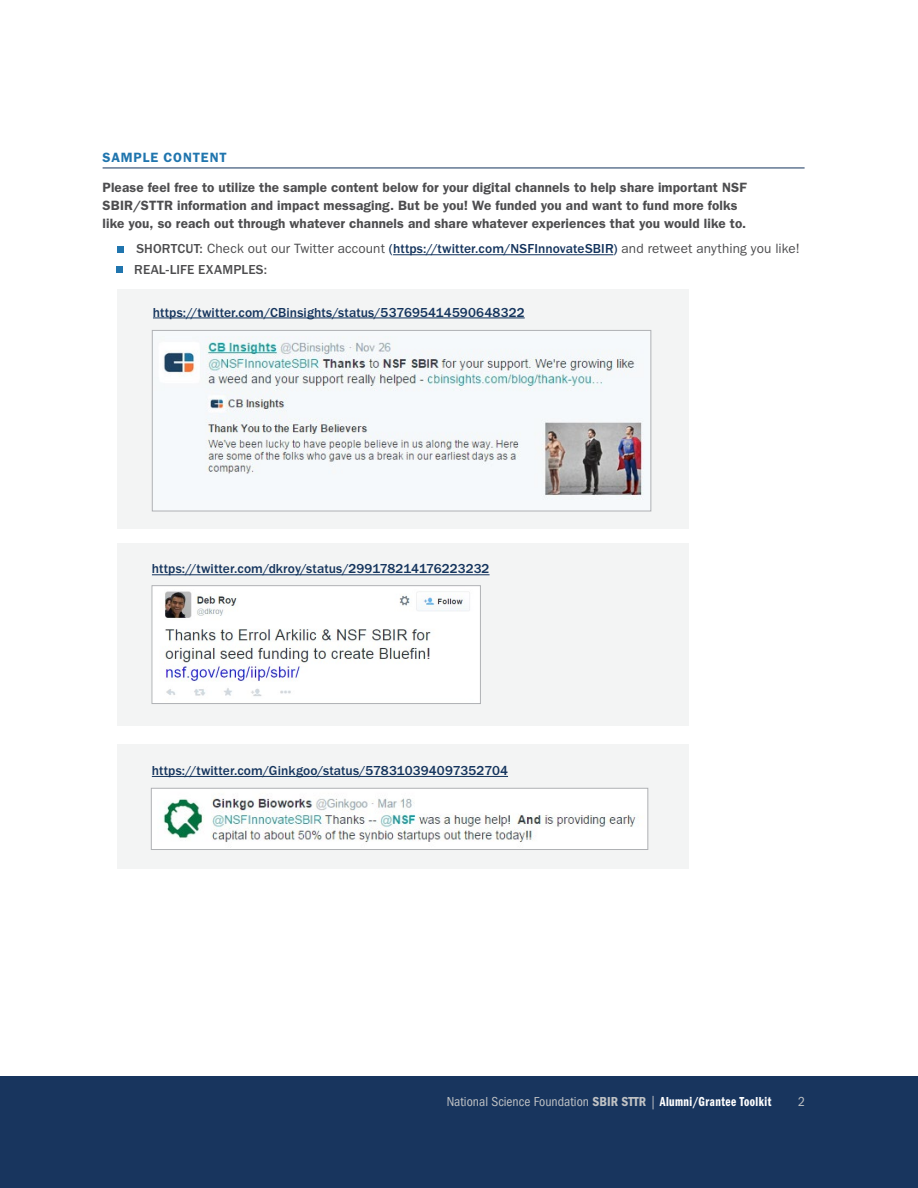
<style>
.page{position:relative;width:918px;height:1188px;background:#fff}
.page>*{position:absolute;margin:0;border:0;box-sizing:border-box;transform-origin:0 0}
.t1{font:600 13.5px/18px "ITC Franklin Gothic Std";letter-spacing:.01em;color:#4d4d4f}
.t2{font:500 13.5px "ITC Franklin Gothic Std";letter-spacing:.005em;color:#14345d}
.t3{font:13.5px "ITC Franklin Gothic Std";letter-spacing:.01em;color:#4d4d4f}
.t4{font:condensed 13.5px "ITC Franklin Gothic Std";color:#c0c2c4}
.t5{font:500 13.5px "ITC Franklin Gothic Std";letter-spacing:.01em;color:#4d4d4f}
.t6{font:600 13.5px "ITC Franklin Gothic Std";letter-spacing:.06em;color:#2075ae}
.s1{font-weight:500;color:#2075ae}
.s2{font-weight:500}
.s3{font-weight:500;color:#14345d}
.s4{color:#2075ae}
.s5{font-family:"ITC Franklin Gothic Std Dm Cd";font-stretch:normal}
.s6{font-family:"ITC Franklin Gothic Std Dm Cp";font-stretch:normal;color:#fff}
</style>
<div class="page">
<div style="left:0;top:1076px;width:918px;height:112px;background:#18355e"></div>
<div style="left:117px;top:744px;width:571px;height:124px;background:#f3f4f4"></div>
<hr style="left:152px;top:776px;width:356px;height:1px;background:#14345d">
<div style="left:151px;top:788px;width:497px;height:62px;background:#fff"></div>
<img style="left:163px;top:797px;width:474px;height:45px">
<div style="left:151px;top:788px;width:497px;height:62px;border:1px solid #afb1b4"></div>
<div style="left:117px;top:543px;width:571px;height:183px;background:#f3f4f4"></div>
<hr style="left:152px;top:574px;width:338px;height:1px;background:#14345d">
<img style="left:154px;top:587px;width:325px;height:115px">
<div style="left:152px;top:585px;width:329px;height:119px;border:1px solid #afb1b4"></div>
<div style="left:117px;top:289px;width:571px;height:239px;background:#f3f4f4"></div>
<div style="left:152px;top:330px;width:499px;height:181px;background:#f6f9fb"></div>
<img style="left:164px;top:342px;width:478px;height:154px">
<div style="left:152px;top:330px;width:499px;height:181px;border:1px solid #afb1b4"></div>
<hr style="left:153px;top:318px;width:372px;height:1px;background:#14345d">
<svg style="left:117px;top:267px;width:6px;height:6px"></svg>
<hr style="left:103px;top:168px;width:702px;height:1px;background:#14345d">
<hr style="left:393px;top:254px;width:220px;height:1px;background:#14345d">
<div style="left:117px;top:246px;width:7px;height:7px;background:#2075ae"></div>
<p class="t6" style="left:103px;top:149px;width:126px">SAMPLE CONTENT</p>
<p class="t1" style="left:103px;top:178px;width:646px">Please feel free to utilize the sample content below for your digital channels to help share important NSF<br>SBIR/STTR information and impact messaging. But be you! We funded you and want to fund more folks like you, so reach out through whatever channels and share whatever experiences that you would like to.</p>
<p class="t3" style="left:116px;top:241px;width:685px"><span class="s1">•</span> <span class="s2">SHORTCUT:</span> Check out our Twitter account <span class="s3">(https://twitter.com/NSFInnovateSBIR)</span> and retweet anything you like!</p>
<p class="t5" style="left:114px;top:262px;width:155px"><span class="s4">•</span> REAL-LIFE EXAMPLES:</p>
<p class="t2" style="left:153px;top:305px;width:373px">https://twitter.com/CBinsights/status/537695414590648322</p>
<p class="t2" style="left:152px;top:561px;width:339px">https://twitter.com/dkroy/status/299178214176223232</p>
<p class="t2" style="left:152px;top:763px;width:358px">https://twitter.com/Ginkgoo/status/578310394097352704</p>
<p class="t4" style="left:447px;top:1094px;width:326px">National Science Foundation <span class="s5">SBIR STTR</span> | <span class="s6">Alumni/Grantee Toolkit</span></p>
<p class="t4" style="left:798px;top:1094px;width:8px">2</p>
</div>
